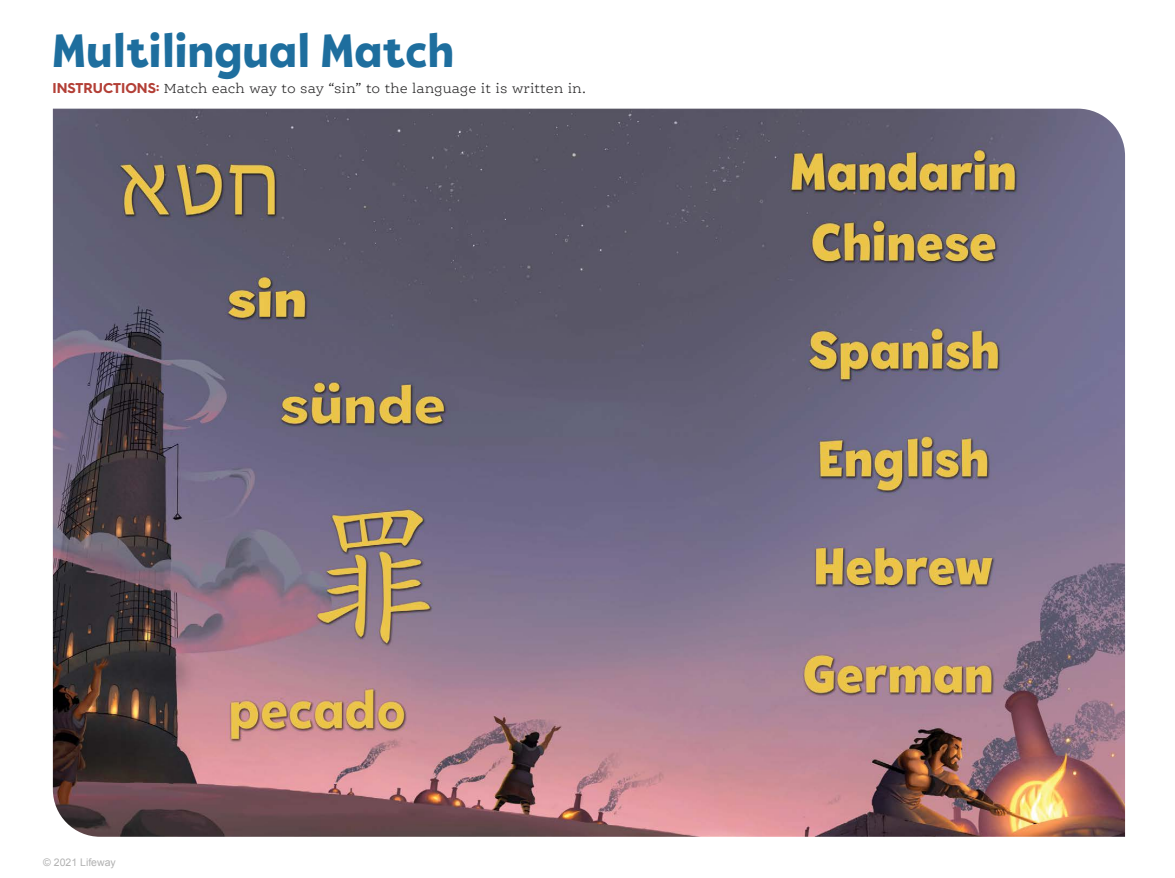
<style>
.page{position:relative;width:1175px;height:878px;background:#fff}
.page>*{position:absolute;margin:0;border:0;box-sizing:border-box;transform-origin:0 0}
.t1{font:800 48px "Tobi Pro";letter-spacing:.01em;color:#1e6e9e}
.Instructions{font:300 14.25px "Ernestine Pro";color:#292829}
.t2{font:10.5px "Arial";color:#b2b2b2}
.s1{font-family:"Hurme Geometric Sans 4";font-weight:700;color:#b33f36}
</style>
<div class="page">
<img style="left:53px;top:109px;width:1072px;height:727px">
<p class="t1" style="left:52px;top:19px;width:403px">Multilingual Match</p>
<p class="Instructions" style="left:52px;top:80px;width:535px"><span class="s1">INSTRUCTIONS:</span> Match each way to say “sin” to the language it is written in.</p>
<p class="t2" style="left:43px;top:855px;width:74px">© 2021 Lifeway</p>
</div>
